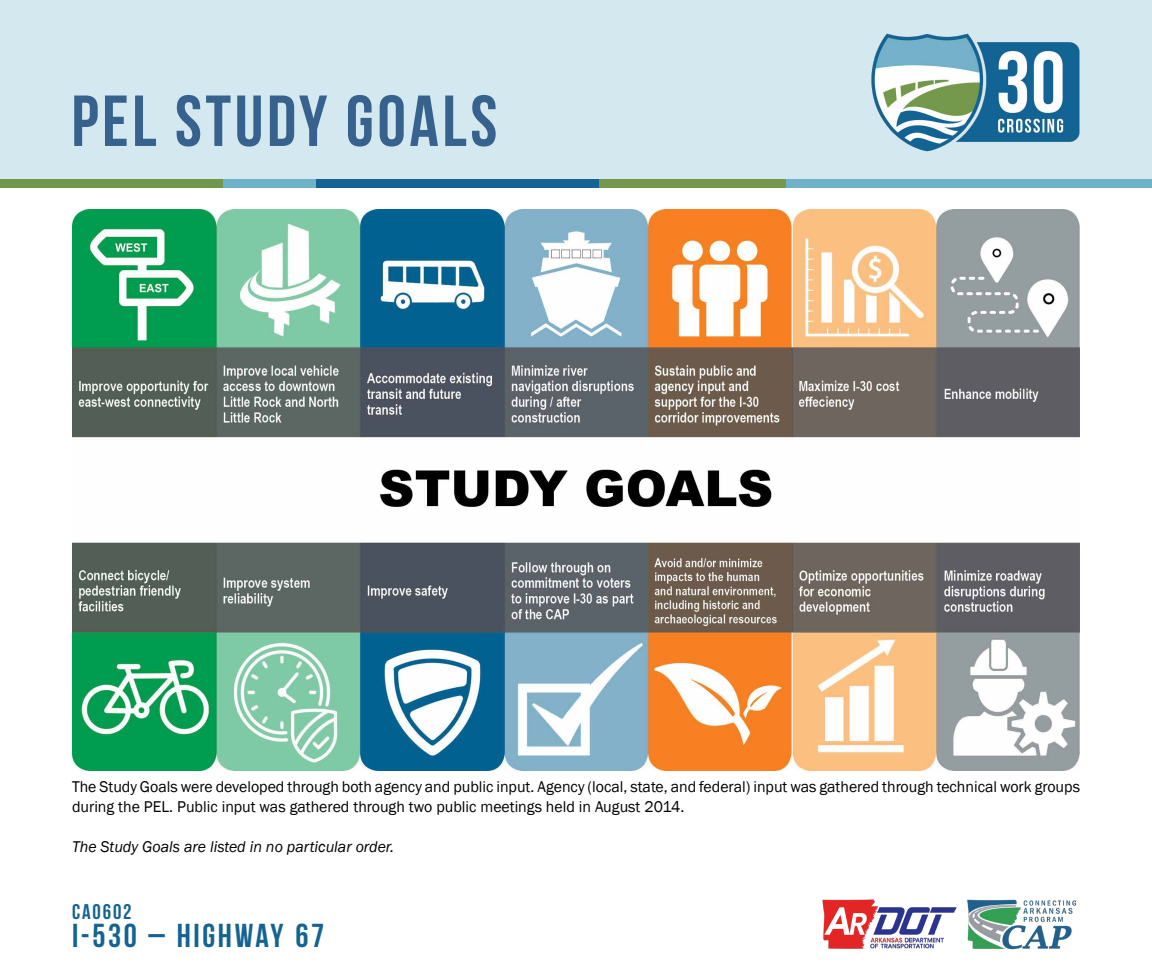
<style>
.page{position:relative;width:1152px;height:980px;background:#fff}
.page>*{position:absolute;margin:0;border:0;box-sizing:border-box;transform-origin:0 0}
.t1{font:700 72px "Bebas Neue";letter-spacing:.05em;color:#37628e}
.t2{font:700 33px "Bebas Neue";letter-spacing:.08em;color:#156392}
.t3{font:700 21.12px "Bebas Neue";letter-spacing:.09em;color:#156392}
.t4{font:16px/20px "Franklin Gothic";color:#000}
.t5{font:italic 16px "Franklin Gothic";color:#000}
</style>
<div class="page">
<img style="left:967px;top:899px;width:109px;height:51px">
<div style="left:0;top:0;width:1152px;height:188px;background:#d4e8ef"></div>
<div style="left:0;top:179px;width:223px;height:9px;background:#71984a"></div>
<div style="left:599px;top:179px;width:188px;height:9px;background:#739849"></div>
<div style="left:223px;top:179px;width:94px;height:9px;background:#6fb1c8"></div>
<div style="left:787px;top:179px;width:365px;height:9px;background:#6fb1c8"></div>
<div style="left:317px;top:179px;width:282px;height:9px;background:#156392"></div>
<img style="left:871px;top:33px;width:209px;height:119px">
<img style="left:822px;top:899px;width:135px;height:50px">
<img style="left:72px;top:210px;width:1008px;height:560px">
<h1 class="t1" style="left:71px;top:81px;width:427px">PEL STUDY GOALS</h1>
<p class="t4" style="left:72px;top:776px;width:1010px">The Study Goals were developed through both agency and public input. Agency (local, state, and federal) input was gathered through technical work groups during the PEL. Public input was gathered through two public meetings held in August 2014.</p>
<p class="t5" style="left:72px;top:836px;width:324px">The Study Goals are listed in no particular order.</p>
<h3 class="t3" style="left:72px;top:899px;width:61px">CA0602</h3>
<h2 class="t2" style="left:72px;top:917px;width:254px">I-530 – HIGHWAY 67</h2>
</div>
